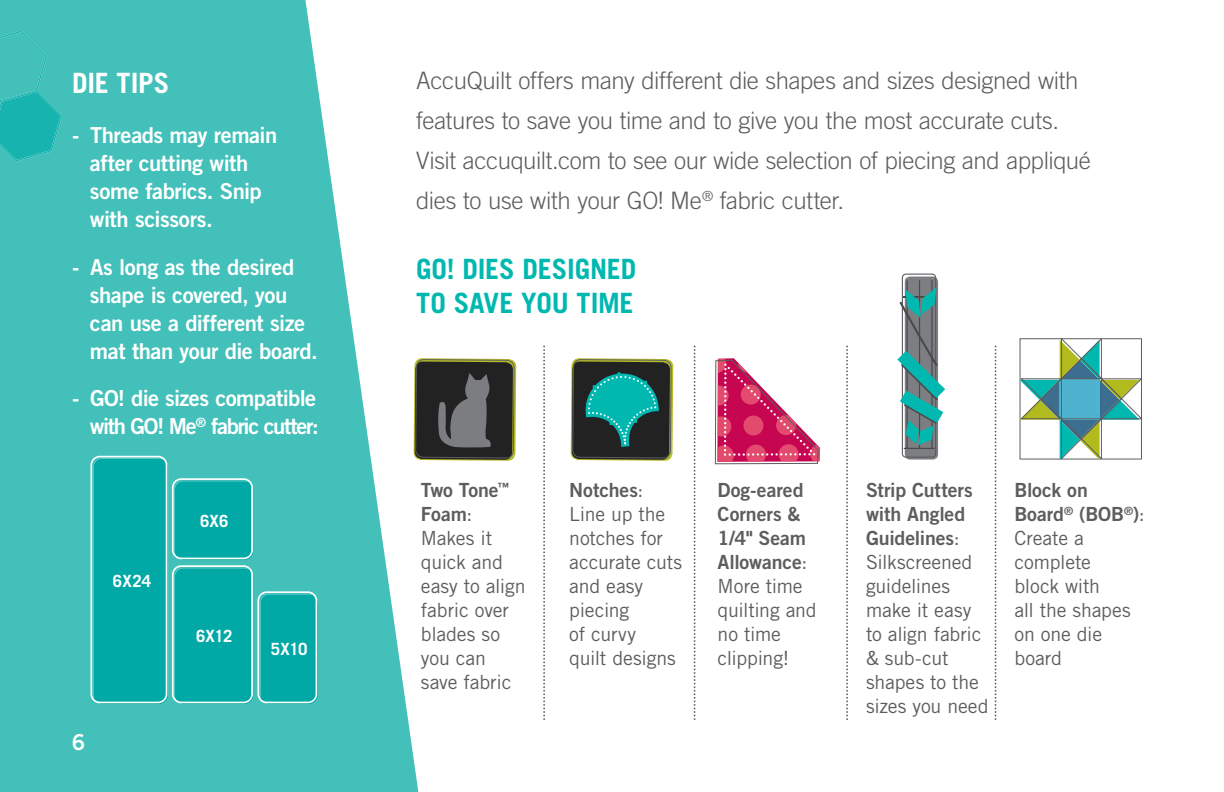
<style>
.page{position:relative;width:1224px;height:792px;background:#fff}
.page>*{position:absolute;margin:0;border:0;box-sizing:border-box;transform-origin:0 0}
.t1{font:700 28px/33.6px "Trade Gothic LT Std";letter-spacing:-.005em;color:#00b8b0}
.t2{font:700 28px "Trade Gothic LT Std";letter-spacing:-.01em;color:#fff}
.t3{font:300 24px/40px "Trade Gothic LT Std";letter-spacing:-.015em;color:#5d5d60}
.t4{font:22px/28px "Trade Gothic LT Std Bd 2";letter-spacing:-.025em;color:#fff}
.t5{font:19.6px/24px "Trade Gothic LT Std";letter-spacing:-.01em;color:#5d5d60}
.t6{font:19.6px/24px "Trade Gothic LT Std Bd 2";letter-spacing:-.005em;color:#5d5d60}
.t7{font:700 16.8px "Trade Gothic LT Std";letter-spacing:.005em;color:#fff}
.s1{font-family:"Trade Gothic LT Std"}
</style>
<div class="page">
<svg style="left:0;top:0;width:418px;height:792px;fill:#42c0b9"></svg>
<svg style="left:543px;top:346px;width:2px;height:374px"></svg>
<svg style="left:694px;top:346px;width:1px;height:374px"></svg>
<svg style="left:846px;top:346px;width:2px;height:374px"></svg>
<svg style="left:995px;top:346px;width:1px;height:374px"></svg>
<svg style="left:0;top:31px;width:62px;height:131px;background:#31bbb5"></svg>
<svg style="left:260px;top:594px;width:58px;height:110px"></svg>
<svg style="left:90px;top:456px;width:227px;height:247px;background:#1db2af"></svg>
<svg style="left:1020px;top:338px;width:122px;height:122px"></svg>
<svg style="left:571px;top:358px;width:102px;height:103px;background:#2c5e53"></svg>
<svg style="left:414px;top:358px;width:102px;height:103px;background:#46473e"></svg>
<svg style="left:897px;top:274px;width:48px;height:184px"></svg>
<svg style="left:715px;top:358px;width:105px;height:106px"></svg>
<h1 class="t2" style="left:72px;top:66px;width:99px">DIE TIPS</h1>
<p class="t4" style="left:90px;top:121px;width:189px;text-indent:-18px">- Threads may remain after cutting with some fabrics. Snip with scissors.</p>
<p class="t4" style="left:90px;top:253px;width:229px;text-indent:-18px">- As long as the desired shape is covered, you can use a different size mat than your die board.</p>
<p class="t4" style="left:72px;top:384px;width:248px;text-align:right">- GO! die sizes compatible with GO! Me<sup>®</sup> fabric cutter:</p>
<p class="t7" style="left:113px;top:571px;width:40px">6X24</p>
<p class="t4" style="left:72px;top:728px;width:15px">6</p>
<p class="t7" style="left:200px;top:510px;width:30px">6X6</p>
<p class="t7" style="left:196px;top:626px;width:38px">6X12</p>
<p class="t7" style="left:271px;top:639px;width:38px">5X10</p>
<p class="t3" style="left:416px;top:60px;width:676px">AccuQuilt offers many different die shapes and sizes designed with features to save you time and to give you the most accurate cuts.<br>Visit accuquilt.com to see our wide selection of piecing and appliqué dies to use with your GO! Me<sup>®</sup> fabric cutter.</p>
<h1 class="t1" style="left:416px;top:252px;width:222px">GO! DIES DESIGNED<br>TO SAVE YOU TIME</h1>
<p class="t6" style="left:421px;top:478px;width:90px">Two Tone<sup>™<br></sup>Foam<span class="s1">:</span></p>
<p class="t5" style="left:421px;top:526px;width:106px">Makes it quick and easy to align fabric over blades so you can save fabric</p>
<p class="t6" style="left:569px;top:478px;width:76px">Notches<span class="s1">:</span></p>
<p class="t5" style="left:569px;top:502px;width:114px">Line up the notches for accurate cuts and easy piecing<br>of curvy<br>quilt designs</p>
<p class="t6" style="left:718px;top:478px;width:91px">Dog-eared<br>Corners &amp;<br>1/4" Seam<br>Allowance<span class="s1">:</span></p>
<p class="t5" style="left:718px;top:574px;width:101px">More time quilting and no time clipping!</p>
<p class="t6" style="left:866px;top:478px;width:108px">Strip Cutters with Angled<br>Guidelines<span class="s1">:</span></p>
<p class="t5" style="left:866px;top:550px;width:124px">Silkscreened guidelines make it easy to align fabric &amp; sub-cut shapes to the sizes you need</p>
<p class="t6" style="left:1014px;top:478px;width:132px">Block on<br>Board<sup>®</sup> (BOB<sup>®</sup>)<span class="s1">:</span></p>
<p class="t5" style="left:1014px;top:526px;width:118px">Create a complete block with<br>all the shapes on one die board</p>
</div>
